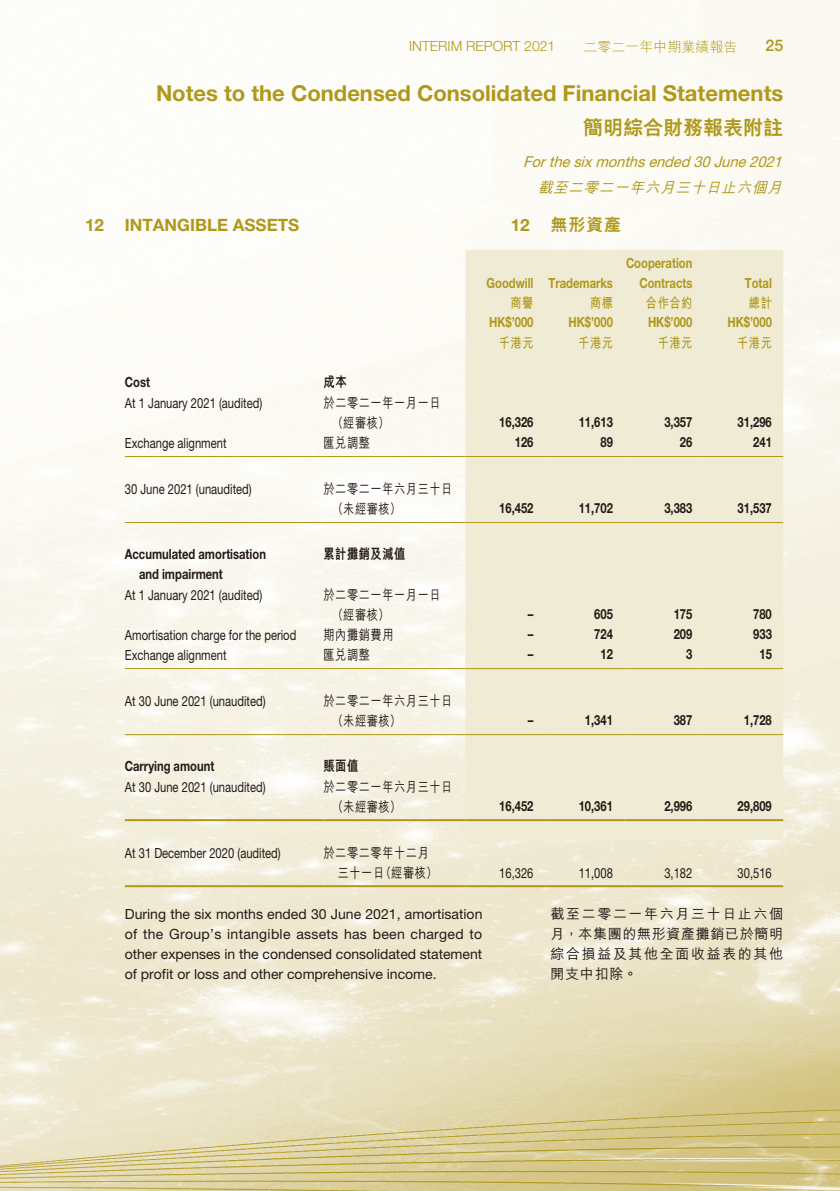
<style>
.page{position:relative;width:840px;height:1191px;background:#fff}
.page>*{position:absolute;margin:0;border:0;box-sizing:border-box;transform-origin:0 0}
.t1{font:700 22px "Helvetica Neue LT Std";color:#af981b}
.t2{font:800 20px "M Hei HK";color:#af981b}
.t3{font:700 17px "Helvetica Neue LT Std";color:#af981b}
.t4{font:800 17px "M Hei HK";color:#af981b}
.t5{font:500 16px "Helvetica Neue LT Std";color:#af981b}
.t6{font:italic 15px "Helvetica Neue LT Std";color:#af981b}
.t7{font:italic 500 15px "M Hei HK";color:#af981b}
.t8{font:14px "Helvetica Neue LT Std";color:#231916;scale:.8 1}
.t9{font:14px/20px "Helvetica Neue LT Std";color:#231916;text-align:justify}
.t10{font:700 14px/20px "Helvetica Neue LT Std";color:#231916;scale:.8 1}
.t11{font:500 14px/20px "M Hei HK";letter-spacing:.05em;color:#231916;scale:.8 1}
.t12{font:700 14px/20px "Helvetica Neue LT Std";color:#af981b;text-align:right;scale:.8 1}
.t13{font:500 14px/20px "M Hei HK";letter-spacing:.05em;color:#231916;text-align:justify}
.t14{font:700 14px "M Hei HK";letter-spacing:.05em;color:#af981b;scale:.8 1}
.t15{font:300 14px "Helvetica Neue LT Std";color:#af981b}
.t16{font:800 14px "M Hei HK";letter-spacing:.05em;color:#231916;scale:.8 1}
.t17{font:300 14px "M Hei HK";color:#af981b}
.s1{font-family:"Helvetica Neue LT Std";font-weight:700}
</style>
<div class="page">
<img style="left:0;top:0;width:839px;height:1191px">
<div style="left:465px;top:250px;width:317px;height:635px;background:#f0ebd4"></div>
<hr style="left:125px;top:456px;width:198px;height:1px;background:#af981b">
<hr style="left:323px;top:456px;width:142px;height:1px;background:#af981b">
<hr style="left:465px;top:456px;width:79px;height:1px;background:#af981b">
<hr style="left:544px;top:456px;width:80px;height:1px;background:#af981b">
<hr style="left:624px;top:456px;width:79px;height:1px;background:#af981b">
<hr style="left:703px;top:456px;width:79px;height:1px;background:#af981b">
<hr style="left:125px;top:522px;width:198px;height:1px;background:#af981b">
<hr style="left:323px;top:522px;width:142px;height:1px;background:#af981b">
<hr style="left:465px;top:522px;width:79px;height:1px;background:#af981b">
<hr style="left:544px;top:522px;width:80px;height:1px;background:#af981b">
<hr style="left:624px;top:522px;width:79px;height:1px;background:#af981b">
<hr style="left:703px;top:522px;width:79px;height:1px;background:#af981b">
<hr style="left:125px;top:668px;width:198px;height:1px;background:#af981b">
<hr style="left:323px;top:668px;width:142px;height:1px;background:#af981b">
<hr style="left:465px;top:668px;width:79px;height:1px;background:#af981b">
<hr style="left:544px;top:668px;width:80px;height:1px;background:#af981b">
<hr style="left:624px;top:668px;width:79px;height:1px;background:#af981b">
<hr style="left:703px;top:668px;width:79px;height:1px;background:#af981b">
<hr style="left:125px;top:734px;width:198px;height:1px;background:#af981b">
<hr style="left:323px;top:734px;width:142px;height:1px;background:#af981b">
<hr style="left:465px;top:734px;width:79px;height:1px;background:#af981b">
<hr style="left:544px;top:734px;width:80px;height:1px;background:#af981b">
<hr style="left:624px;top:734px;width:79px;height:1px;background:#af981b">
<hr style="left:703px;top:734px;width:79px;height:1px;background:#af981b">
<hr style="left:125px;top:819px;width:198px;height:2px;background:#af981b">
<hr style="left:323px;top:819px;width:142px;height:2px;background:#af981b">
<hr style="left:465px;top:819px;width:79px;height:2px;background:#af981b">
<hr style="left:544px;top:819px;width:80px;height:2px;background:#af981b">
<hr style="left:624px;top:819px;width:79px;height:2px;background:#af981b">
<hr style="left:703px;top:819px;width:79px;height:2px;background:#af981b">
<hr style="left:125px;top:885px;width:198px;height:2px;background:#af981b">
<hr style="left:323px;top:885px;width:142px;height:2px;background:#af981b">
<hr style="left:465px;top:885px;width:79px;height:2px;background:#af981b">
<hr style="left:544px;top:885px;width:80px;height:2px;background:#af981b">
<hr style="left:624px;top:885px;width:79px;height:2px;background:#af981b">
<hr style="left:703px;top:885px;width:79px;height:2px;background:#af981b">
<p class="t15" style="left:409px;top:38px;width:148px">INTERIM REPORT 2021</p>
<p class="t17" style="left:583px;top:40px;width:155px">二零二一年中期業績報告</p>
<p class="t5" style="left:765px;top:36px;width:19px">25</p>
<h1 class="t1" style="left:156px;top:80px;width:628px">Notes to the Condensed Consolidated Financial Statements</h1>
<h2 class="t2" style="left:582px;top:117px;width:201px">簡明綜合財務報表附註</h2>
<p class="t3" style="left:85px;top:214px;width:215px">12 INTANGIBLE ASSETS</p>
<p class="t10" style="left:125px;top:372px;width:33px">Cost</p>
<p class="t16" style="left:323px;top:375px;width:30px">成本</p>
<p class="t8" style="left:125px;top:395px;width:173px">At 1 January 2021 (audited)</p>
<p class="t11" style="left:332px;top:392px;width:137px;text-indent:-9px">於二零二一年一月一日（經審核）</p>
<p class="t6" style="left:523px;top:152px;width:264px">Forthesixmonthsended30June2021</p>
<p class="t7" style="left:537px;top:176px;width:250px">截至二零二一年六月三十日止六個月</p>
<p class="t4" style="left:510px;top:216px;width:112px"><span class="s1">12</span> 無形資產</p>
<p class="t12" style="left:486px;top:273px;width:159px">Goodwill Trademarks</p>
<p class="t12" style="left:625px;top:253px;width:84px">Cooperation<br>Contracts</p>
<p class="t12" style="left:744px;top:273px;width:35px">Total</p>
<p class="t14" style="left:510px;top:293px;width:30px">商譽</p>
<p class="t14" style="left:589px;top:293px;width:30px">商標</p>
<p class="t14" style="left:645px;top:293px;width:60px">合作合約</p>
<p class="t14" style="left:748px;top:293px;width:30px">總計</p>
<p class="t12" style="left:489px;top:312px;width:57px">HK$’000</p>
<p class="t12" style="left:568px;top:312px;width:57px">HK$’000</p>
<p class="t12" style="left:647px;top:312px;width:57px">HK$’000</p>
<p class="t12" style="left:727px;top:312px;width:57px">HK$’000</p>
<p class="t14" style="left:498px;top:333px;width:45px">千港元</p>
<p class="t14" style="left:578px;top:333px;width:45px">千港元</p>
<p class="t14" style="left:657px;top:333px;width:45px">千港元</p>
<p class="t14" style="left:736px;top:333px;width:45px">千港元</p>
<p class="t10" style="left:499px;top:412px;width:44px">16,326</p>
<p class="t10" style="left:578px;top:412px;width:44px">11,613</p>
<p class="t10" style="left:664px;top:412px;width:37px">3,357</p>
<p class="t10" style="left:737px;top:412px;width:44px">31,296</p>
<p class="t8" style="left:125px;top:435px;width:129px">Exchange alignment</p>
<p class="t11" style="left:323px;top:432px;width:60px">匯兌調整</p>
<p class="t10" style="left:514px;top:432px;width:25px">126</p>
<p class="t10" style="left:600px;top:432px;width:17px">89</p>
<p class="t10" style="left:679px;top:432px;width:17px">26</p>
<p class="t10" style="left:752px;top:432px;width:25px">241</p>
<p class="t8" style="left:125px;top:481px;width:160px">30 June 2021 (unaudited)</p>
<p class="t11" style="left:332px;top:478px;width:152px;text-indent:-9px">於二零二一年六月三十日（未經審核）</p>
<p class="t10" style="left:499px;top:498px;width:44px">16,452</p>
<p class="t10" style="left:578px;top:498px;width:44px">11,702</p>
<p class="t10" style="left:664px;top:498px;width:37px">3,383</p>
<p class="t10" style="left:737px;top:498px;width:44px">31,537</p>
<p class="t10" style="left:139px;top:544px;width:160px;text-indent:-14px">Accumulated amortisation and impairment</p>
<p class="t16" style="left:323px;top:547px;width:104px">累計攤銷及減值</p>
<p class="t8" style="left:125px;top:587px;width:173px">At 1 January 2021 (audited)</p>
<p class="t11" style="left:332px;top:584px;width:137px;text-indent:-9px">於二零二一年一月一日（經審核）</p>
<p class="t10" style="left:527px;top:604px;width:8px">–</p>
<p class="t10" style="left:594px;top:604px;width:25px">605</p>
<p class="t10" style="left:673px;top:604px;width:25px">175</p>
<p class="t10" style="left:752px;top:604px;width:25px">780</p>
<p class="t8" style="left:125px;top:627px;width:216px">Amortisation charge for the period</p>
<p class="t11" style="left:323px;top:624px;width:89px">期內攤銷費用</p>
<p class="t10" style="left:527px;top:624px;width:8px">–</p>
<p class="t10" style="left:594px;top:624px;width:25px">724</p>
<p class="t10" style="left:673px;top:624px;width:25px">209</p>
<p class="t10" style="left:752px;top:624px;width:25px">933</p>
<p class="t8" style="left:125px;top:647px;width:129px">Exchange alignment</p>
<p class="t11" style="left:323px;top:644px;width:60px">匯兌調整</p>
<p class="t10" style="left:527px;top:644px;width:8px">–</p>
<p class="t10" style="left:600px;top:644px;width:17px">12</p>
<p class="t10" style="left:685px;top:644px;width:9px">3</p>
<p class="t10" style="left:759px;top:644px;width:17px">15</p>
<p class="t8" style="left:125px;top:693px;width:177px">At 30 June 2021 (unaudited)</p>
<p class="t11" style="left:332px;top:690px;width:152px;text-indent:-9px">於二零二一年六月三十日（未經審核）</p>
<p class="t10" style="left:527px;top:710px;width:8px">–</p>
<p class="t10" style="left:584px;top:710px;width:37px">1,341</p>
<p class="t10" style="left:673px;top:710px;width:25px">387</p>
<p class="t10" style="left:743px;top:710px;width:37px">1,728</p>
<p class="t10" style="left:125px;top:756px;width:113px">Carrying amount</p>
<p class="t16" style="left:323px;top:759px;width:45px">賬面值</p>
<p class="t8" style="left:125px;top:779px;width:177px">At 30 June 2021 (unaudited)</p>
<p class="t11" style="left:332px;top:776px;width:152px;text-indent:-9px">於二零二一年六月三十日（未經審核）</p>
<p class="t8" style="left:125px;top:845px;width:196px">At 31 December 2020 (audited)</p>
<p class="t11" style="left:337px;top:842px;width:126px;text-indent:-14px">於二零二零年十二月三十一日（經審核）</p>
<p class="t9" style="left:125px;top:903px;width:359px">During the six months ended 30 June 2021, amortisation of the Group’s intangible assets has been charged to other expenses in the condensed consolidated statement of profit or loss and other comprehensive income.</p>
<p class="t10" style="left:499px;top:796px;width:44px">16,452</p>
<p class="t10" style="left:578px;top:796px;width:44px">10,361</p>
<p class="t10" style="left:664px;top:796px;width:37px">2,996</p>
<p class="t10" style="left:737px;top:796px;width:44px">29,809</p>
<p class="t8" style="left:499px;top:865px;width:44px">16,326</p>
<p class="t8" style="left:578px;top:865px;width:44px">11,008</p>
<p class="t8" style="left:664px;top:865px;width:37px">3,182</p>
<p class="t8" style="left:737px;top:865px;width:44px">30,516</p>
<p class="t13" style="left:550px;top:902px;width:234px">截至二零二一年六月三十日止六個月，本集團的無形資產攤銷已於簡明綜合損益及其他全面收益表的其他開支中扣除。</p>
</div>
